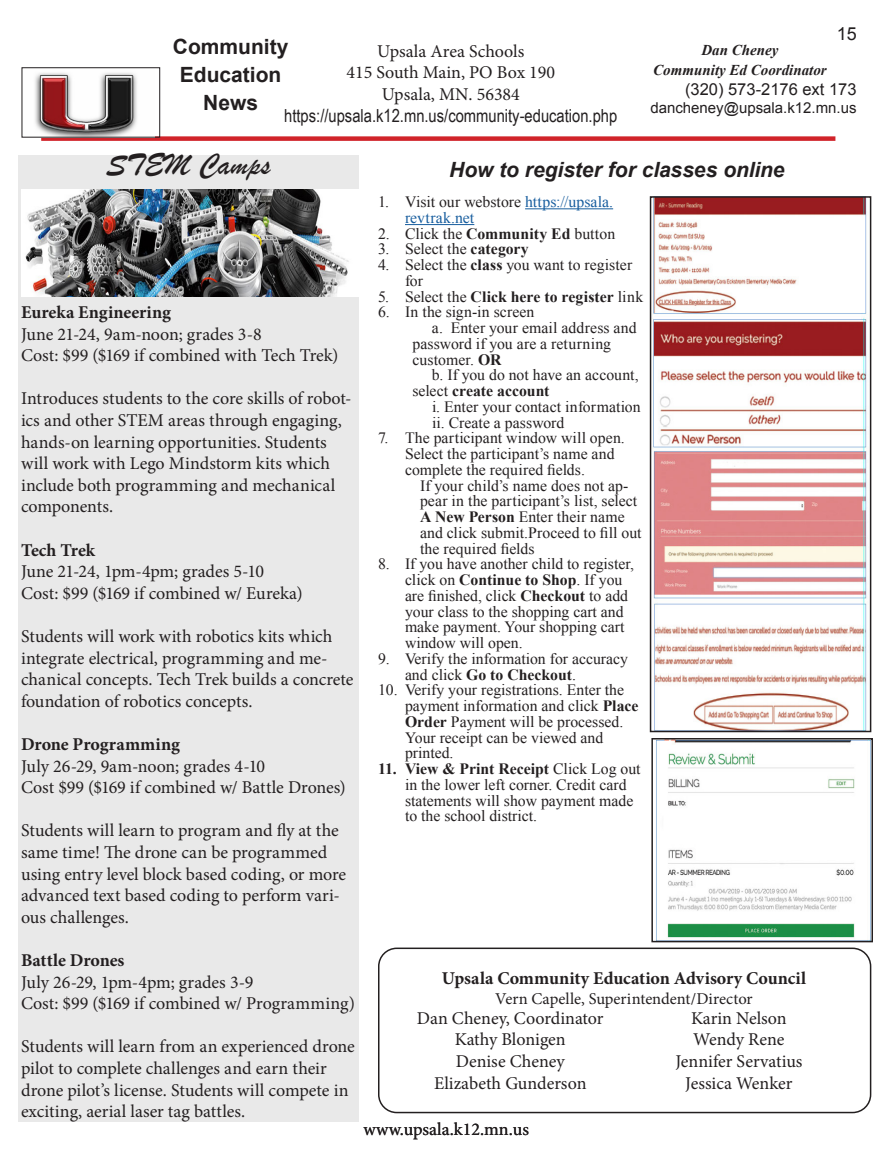
<style>
.page{position:relative;width:891px;height:1161px;background:#fff}
.page>*{position:absolute;margin:0;border:0;box-sizing:border-box;transform-origin:0 0}
.t1{font:31.5px "Brush Script";color:#231f20}
.t2{font:italic 700 21px "Arial";letter-spacing:-.005em;color:#231f20}
.t3{font:700 21px "Arial";color:#231f20}
.t4{font:18px/21.6px "Minion Pro";color:#231f20}
.t5{font:700 18px "Minion Pro";color:#231f20}
.t6{font:18px "Arial Narrow";color:#231f20}
.t7{font:18px "Arial";color:#231f20}
.t8{font:16.5px "Minion Pro";letter-spacing:-.005em;color:#231f20}
.t9{font:16.5px "Arial";color:#231f20}
.t10{font:15.75px/15.8px "Times New Roman";color:#231f20}
.t11{font:15.75px/15.8px "Times New Roman";color:#175d9e}
.t12{font:700 15.75px "Times New Roman";color:#231f20}
.t13{font:italic 700 15px "Times New Roman";color:#231f20}
.t14{font:15px "Arial";color:#231f20}
.s1{color:#231f20}
.s2{font-weight:700}
.s3{font-weight:400}
</style>
<div class="page">
<div style="left:41px;top:136px;width:794px;height:5px;background:#d1232a"></div>
<hr style="left:525px;top:208px;width:88px;height:1px;background:#175d9e">
<hr style="left:405px;top:224px;width:69px;height:1px;background:#175d9e">
<img style="left:35px;top:73px;width:102px;height:63px">
<div style="left:22px;top:67px;width:138px;height:71px;border:1px solid #231f20"></div>
<img style="left:653px;top:199px;width:215px;height:530px">
<div style="left:650px;top:196px;width:221px;height:536px;border:2px solid #231f20"></div>
<img style="left:656px;top:741px;width:199px;height:198px">
<div style="left:651px;top:738px;width:222px;height:204px;border:2px solid #231f20"></div>
<div style="left:18px;top:189px;width:341px;height:933px;background:#e9e9e9"></div>
<img style="left:21px;top:189px;width:338px;height:107px">
<div style="left:18px;top:156px;width:341px;height:33px;background:#e9e9e9"></div>
<div style="left:378px;top:948px;width:493px;height:165px;border:2px solid #231f20;border-radius:18px"></div>
<p class="t3" style="left:173px;top:33px;width:117px">Community</p>
<p class="t3" style="left:180px;top:61px;width:103px">Education</p>
<p class="t3" style="left:203px;top:89px;width:56px">News</p>
<p class="t4" style="left:377px;top:40px;width:149px">Upsala Area Schools</p>
<p class="t4" style="left:346px;top:62px;width:210px">415 South Main, PO Box 190</p>
<p class="t4" style="left:382px;top:84px;width:140px">Upsala, MN. 56384</p>
<p class="t6" style="left:284px;top:102px;width:335px">https://upsala.k12.mn.us/community-education.php</p>
<p class="t7" style="left:837px;top:22px;width:22px">15</p>
<p class="t13" style="left:701px;top:40px;width:79px">Dan Cheney</p>
<p class="t13" style="left:653px;top:60px;width:175px">Community Ed Coordinator</p>
<p class="t9" style="left:685px;top:78px;width:173px">(320) 573-2176 ext 173</p>
<p class="t14" style="left:650px;top:98px;width:208px">dancheney@upsala.k12.mn.us</p>
<p class="t1" style="left:106px;top:144px;width:166px">STEM Camps</p>
<p class="t5" style="left:21px;top:300px;width:152px">Eureka Engineering</p>
<p class="t4" style="left:21px;top:323px;width:242px">June 21-24, 9am-noon; grades 3-8</p>
<p class="t4" style="left:21px;top:345px;width:319px">Cost: $99 ($169 if combined with Tech Trek)</p>
<p class="t4" style="left:21px;top:388px;width:332px">Introduces students to the core skills of robot&shy;ics and other STEM areas through engaging, hands-on learning opportunities. Students will work with Lego Mindstorm kits which include both programming and mechanical components.</p>
<p class="t5" style="left:21px;top:537px;width:76px">Tech Trek</p>
<p class="t4" style="left:21px;top:561px;width:245px">June 21-24, 1pm-4pm; grades 5-10</p>
<p class="t4" style="left:21px;top:582px;width:283px">Cost: $99 ($169 if combined w/ Eureka)</p>
<p class="t4" style="left:21px;top:626px;width:334px">Students will work with robotics kits which integrate electrical, programming and me&shy;chanical concepts. Tech Trek builds a concrete foundation of robotics concepts.</p>
<p class="t5" style="left:21px;top:732px;width:161px">Drone Programming</p>
<p class="t4" style="left:21px;top:755px;width:246px">July 26-29, 9am-noon; grades 4-10</p>
<p class="t4" style="left:21px;top:777px;width:326px">Cost $99 ($169 if combined w/ Battle Drones)</p>
<p class="t4" style="left:21px;top:820px;width:327px">Students will learn to program and fly at the same time! The drone can be programmed using entry level block based coding, or more advanced text based coding to perform vari&shy;ous challenges.</p>
<p class="t5" style="left:21px;top:948px;width:105px">Battle Drones</p>
<p class="t4" style="left:21px;top:971px;width:234px">July 26-29, 1pm-4pm; grades 3-9</p>
<p class="t4" style="left:21px;top:993px;width:335px">Cost: $99 ($169 if combined w/ Programming)</p>
<p class="t4" style="left:21px;top:1036px;width:335px">Students will learn from an experienced drone pilot to complete challenges and earn their drone pilot’s license. Students will compete in exciting, aerial laser tag battles.</p>
<p class="t2" style="left:449px;top:156px;width:337px">How to register for classes online</p>
<p class="t11" style="left:405px;top:194px;width:210px;text-indent:-27px"><span class="s1">1. Visit our webstore</span> https://upsala. revtrak.net</p>
<p class="t10" style="left:378px;top:225px;width:239px">2. Click the <span class="s2">Community Ed</span> button</p>
<p class="t10" style="left:378px;top:241px;width:152px">3. Select the <span class="s2">category</span></p>
<p class="t10" style="left:405px;top:257px;width:229px;text-indent:-27px">4. Select the <span class="s2">class</span> you want to register for</p>
<p class="t12" style="left:378px;top:285px;width:267px"><span class="s3">5. Select the</span> Click here to register <span class="s3">link</span></p>
<p class="t10" style="left:378px;top:304px;width:158px">6. In the sign-in screen</p>
<p class="t10" style="left:413px;top:320px;width:226px;text-indent:19px">a. Enter your email address and password if you are a returning customer. <span class="s2">OR</span></p>
<p class="t10" style="left:413px;top:367px;width:228px;text-indent:19px">b. If you do not have an account, select <span class="s2">create account</span></p>
<p class="t10" style="left:432px;top:398px;width:210px">i. Enter your contact information</p>
<p class="t10" style="left:432px;top:414px;width:134px">ii. Create a password</p>
<p class="t10" style="left:405px;top:430px;width:221px;text-indent:-27px">7. The participant window will open.<br>Select the participant’s name and complete the required fields.</p>
<p class="t10" style="left:420px;top:477px;width:223px">If your child’s name does not ap&shy;pear in the participant’s list, select<br><span class="s2">A New Person</span> Enter their name and click submit.Proceed to fill out the required fields</p>
<p class="t10" style="left:405px;top:556px;width:230px;text-indent:-27px">8. If you have another child to register, click on <span class="s2">Continue to Shop</span>. If you are finished, click <span class="s2">Checkout</span> to add your class to the shopping cart and make payment. Your shopping cart window will open.</p>
<p class="t10" style="left:405px;top:650px;width:225px;text-indent:-27px">9. Verify the information for accuracy and click <span class="s2">Go to Checkout</span>.</p>
<p class="t10" style="left:405px;top:682px;width:235px;text-indent:-27px">10. Verify your registrations. Enter the payment information and click <span class="s2">Place<br>Order</span> Payment will be processed.<br>Your receipt can be viewed and printed.</p>
<p class="t10" style="left:405px;top:761px;width:237px;text-indent:-27px"><span class="s2">11. View &amp; Print Receipt</span> Click Log out in the lower left corner. Credit card statements will show payment made to the school district.</p>
<p class="t5" style="left:442px;top:965px;width:366px">Upsala Community Education Advisory Council</p>
<p class="t8" style="left:495px;top:987px;width:259px">Vern Capelle, Superintendent/Director</p>
<p class="t4" style="left:417px;top:1007px;width:188px">Dan Cheney, Coordinator</p>
<p class="t4" style="left:455px;top:1029px;width:113px">Kathy Blonigen</p>
<p class="t4" style="left:456px;top:1051px;width:111px">Denise Cheney</p>
<p class="t4" style="left:434px;top:1072px;width:154px">Elizabeth Gunderson</p>
<p class="t4" style="left:691px;top:1007px;width:97px">Karin Nelson</p>
<p class="t4" style="left:693px;top:1029px;width:93px">Wendy Rene</p>
<p class="t4" style="left:675px;top:1051px;width:129px">Jennifer Servatius</p>
<p class="t4" style="left:685px;top:1072px;width:109px">Jessica Wenker</p>
<p class="t4" style="left:364px;top:1118px;width:167px">www.upsala.k12.mn.us</p>
</div>
